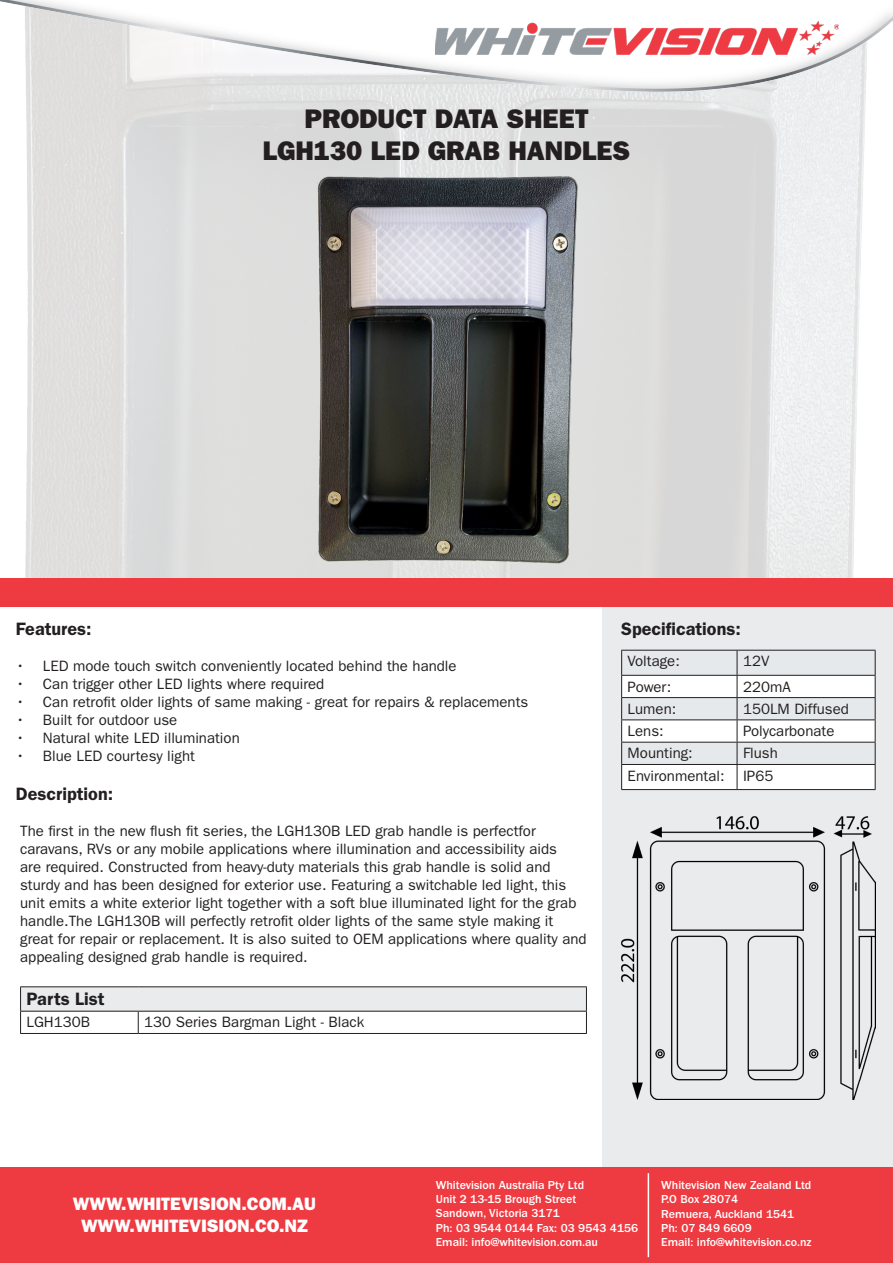
<style>
.page{position:relative;width:893px;height:1263px;background:#fff}
.page>*{position:absolute;margin:0;border:0;box-sizing:border-box;transform-origin:0 0}
.t1{font:27px "ITC Franklin Gothic Std Hvy";color:#231f20}
.t2{font:600 18px "ITC Franklin Gothic Std";color:#231f20}
.t3{font:18px "ITC Franklin Gothic Std Hvy";color:#fff}
.t4{font:15px/18px "ITC Franklin Gothic Std";color:#231f20}
.t5{font:500 12px "ITC Franklin Gothic Std";color:#fff}
</style>
<div class="page">
<img style="left:0;top:0;width:866px;height:578px">
<img style="left:312px;top:175px;width:269px;height:390px">
<div style="left:603px;top:607px;width:290px;height:561px;background:#e9ebed"></div>
<div style="left:0;top:578px;width:893px;height:29px;background:#ee3a41"></div>
<img style="left:0;top:1px;width:893px;height:95px">
<div style="left:0;top:1167px;width:893px;height:96px;background:#ee3a41"></div>
<hr style="left:648px;top:1173px;width:1px;height:84px;background:#fff">
<img style="left:435px;top:21px;width:404px;height:33px">
<svg style="left:621px;top:650px;width:255px;height:139px"></svg>
<hr style="left:621px;top:789px;width:116px;height:1px;background:#231f20">
<hr style="left:737px;top:789px;width:138px;height:1px;background:#231f20">
<div style="left:21px;top:987px;width:565px;height:24px;background:#e9ebed"></div>
<hr style="left:20px;top:986px;width:118px;height:1px;background:#231f20">
<hr style="left:138px;top:986px;width:449px;height:1px;background:#231f20">
<hr style="left:20px;top:1011px;width:118px;height:1px;background:#231f20">
<hr style="left:138px;top:1011px;width:449px;height:1px;background:#231f20">
<svg style="left:20px;top:987px;width:1px;height:46px"></svg>
<svg style="left:138px;top:1011px;width:1px;height:22px"></svg>
<svg style="left:586px;top:987px;width:1px;height:46px"></svg>
<hr style="left:20px;top:1033px;width:118px;height:1px;background:#231f20">
<hr style="left:138px;top:1033px;width:449px;height:1px;background:#231f20">
<img style="left:621px;top:816px;width:254px;height:283px">
<p class="t1" style="left:304px;top:103px;width:286px">PRODUCT DATA SHEET</p>
<p class="t1" style="left:263px;top:135px;width:369px">LGH130 LED GRAB HANDLES</p>
<p class="t2" style="left:16px;top:618px;width:77px">Features:</p>
<p class="t4" style="left:16px;top:657px;width:442px">• LED mode touch switch conveniently located behind the handle</p>
<p class="t4" style="left:16px;top:675px;width:310px">• Can trigger other LED lights where required</p>
<p class="t4" style="left:16px;top:693px;width:514px">• Can retrofit older lights of same making - great for repairs &amp; replacements</p>
<p class="t4" style="left:16px;top:711px;width:163px">• Built for outdoor use</p>
<p class="t4" style="left:16px;top:729px;width:225px">• Natural white LED illumination</p>
<p class="t4" style="left:16px;top:747px;width:180px">• Blue LED courtesy light</p>
<p class="t2" style="left:16px;top:784px;width:99px">Description:</p>
<p class="t4" style="left:20px;top:822px;width:568px">The first in the new flush fit series, the LGH130B LED grab handle is perfectfor caravans, RVs or any mobile applications where illumination and accessibility aids<br>are required. Constructed from heavy-duty materials this grab handle is solid and sturdy and has been designed for exterior use. Featuring a switchable led light, this unit emits a white exterior light together with a soft blue illuminated light for the grab handle.The LGH130B will perfectly retrofit older lights of the same style making it great for repair or replacement. It is also suited to OEM applications where quality and appealing designed grab handle is required.</p>
<p class="t2" style="left:27px;top:988px;width:80px">Parts List</p>
<p class="t4" style="left:27px;top:1013px;width:65px">LGH130B</p>
<p class="t4" style="left:144px;top:1013px;width:221px">130 Series Bargman Light - Black</p>
<p class="t2" style="left:621px;top:618px;width:121px">Specifications:</p>
<p class="t4" style="left:628px;top:652px;width:54px">Voltage:</p>
<p class="t4" style="left:743px;top:652px;width:28px">12V</p>
<p class="t4" style="left:628px;top:678px;width:45px">Power:</p>
<p class="t4" style="left:743px;top:678px;width:49px">220mA</p>
<p class="t4" style="left:628px;top:700px;width:50px">Lumen:</p>
<p class="t4" style="left:743px;top:700px;width:107px">150LM Diffused</p>
<p class="t4" style="left:628px;top:722px;width:37px">Lens:</p>
<p class="t4" style="left:743px;top:722px;width:93px">Polycarbonate</p>
<p class="t4" style="left:628px;top:744px;width:67px">Mounting:</p>
<p class="t4" style="left:743px;top:744px;width:36px">Flush</p>
<p class="t4" style="left:628px;top:767px;width:98px">Environmental:</p>
<p class="t4" style="left:743px;top:767px;width:32px">IP65</p>
<p class="t3" style="left:73px;top:1193px;width:245px">WWW.WHITEVISION.COM.AU</p>
<p class="t3" style="left:81px;top:1215px;width:228px">WWW.WHITEVISION.CO.NZ</p>
<p class="t5" style="left:436px;top:1178px;width:150px">Whitevision Australia Pty Ltd</p>
<p class="t5" style="left:436px;top:1192px;width:142px">Unit 2 13-15 Brough Street</p>
<p class="t5" style="left:436px;top:1207px;width:125px">Sandown, Victoria 3171</p>
<p class="t5" style="left:436px;top:1221px;width:204px">Ph: 03 9544 0144 Fax: 03 9543 4156</p>
<p class="t5" style="left:436px;top:1235px;width:164px">Email: info@whitevision.com.au</p>
<p class="t5" style="left:661px;top:1178px;width:152px">Whitevision New Zealand Ltd</p>
<p class="t5" style="left:661px;top:1192px;width:78px">P.O Box 28074</p>
<p class="t5" style="left:661px;top:1207px;width:134px">Remuera, Auckland 1541</p>
<p class="t5" style="left:661px;top:1221px;width:92px">Ph: 07 849 6609</p>
<p class="t5" style="left:661px;top:1236px;width:152px">Email: info@whitevision.co.nz</p>
</div>
